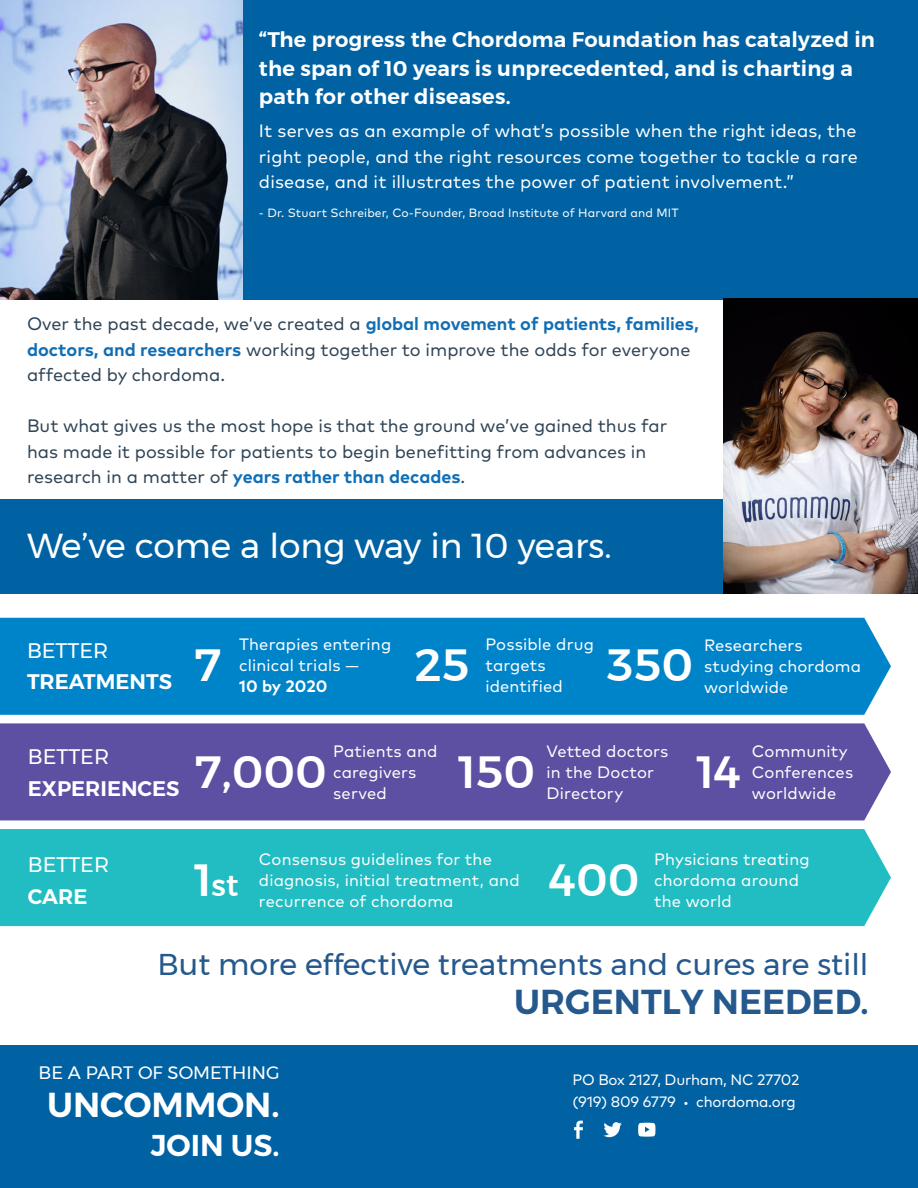
<style>
.page{position:relative;width:918px;height:1188px;background:#fff}
.page>*{position:absolute;margin:0;border:0;box-sizing:border-box;transform-origin:0 0}
.t1{font:500 45px "Montserrat";color:#fff}
.t2{font:34.5px "Montserrat";color:#fff}
.t3{font:600 34.5px "Montserrat";color:#25598d}
.t4{font:600 34.5px "Montserrat";color:#fff}
.t5{font:30px "Montserrat";color:#25598d}
.t6{font:600 30px "Montserrat";color:#fff}
.t7{font:500 30px "Montserrat";color:#fff}
.t8{font:600 21px/28.5px "Montserrat";letter-spacing:.01em;color:#fff}
.t9{font:21px/31.5px "Montserrat";color:#fff}
.t10{font:18px/25.5px "Mark Pro";color:#2f4456}
.t11{font:18px/25.5px "Mark Pro";letter-spacing:.01em;color:#fff;text-align:justify}
.t12{font:18px "Montserrat";color:#fff}
.t13{font:16.5px/21px "Mark Pro";letter-spacing:.01em;color:#fff}
.t14{font:15px "Mark Pro";letter-spacing:-.015em;color:#fff}
.t15{font:12px "Mark Pro";letter-spacing:.01em;color:#fff}
.s1{font-weight:700;color:#116eb5}
.s2{font-weight:700;color:#106eb6}
.s3{font-weight:400}
.s4{font-weight:700}
.s5{font-weight:600}
.s6{font-size:45px}
.s7{font-size:13.5px}
</style>
<div class="page">
<div style="left:0;top:1045px;width:918px;height:143px;background:#0062a3"></div>
<div style="left:0;top:500px;width:918px;height:94px;background:#0062a3"></div>
<div style="left:235px;top:0;width:683px;height:299px;background:#0062a3"></div>
<div style="left:0;top:618px;width:891px;height:97px;background:#0084c9"></div>
<div style="left:0;top:723px;width:891px;height:97px;background:#5d4fa1"></div>
<div style="left:0;top:829px;width:891px;height:97px;background:#21bdc2"></div>
<svg style="left:603px;top:1122px;width:19px;height:15px"></svg>
<svg style="left:574px;top:1121px;width:9px;height:18px"></svg>
<svg style="left:638px;top:1123px;width:17px;height:14px"></svg>
<img style="left:723px;top:299px;width:195px;height:295px">
<img style="left:0;top:0;width:243px;height:299px">
<p class="t8" style="left:259px;top:26px;width:618px">“The progress the Chordoma Foundation has catalyzed in the span of 10 years is unprecedented, and is charting a path for other diseases.</p>
<p class="t11" style="left:259px;top:117px;width:600px">It serves as an example of what’s possible when the right ideas, the right people, and the right resources come together to tackle a rare disease, and it illustrates the power of patient involvement.”</p>
<p class="t15" style="left:259px;top:204px;width:421px">- Dr. Stuart Schreiber, Co-Founder, Broad Institute of Harvard and MIT</p>
<p class="t10" style="left:27px;top:310px;width:673px">Over the past decade, we’ve created a <span class="s1">global movement of patients, families, doctors, and researchers</span> working together to improve the odds for everyone affected by chordoma.</p>
<p class="t10" style="left:27px;top:412px;width:642px">But what gives us the most hope is that the ground we’ve gained thus far has made it possible for patients to begin benefitting from advances in research in a matter of <span class="s2">years rather than decades</span>.</p>
<p class="t2" style="left:27px;top:520px;width:586px">We’ve come a long way in 10 years.</p>
<p class="t8" style="left:27px;top:634px;width:147px;line-height:31.5px"><span class="s3">BETTER<br></span>TREATMENTS</p>
<p class="t1" style="left:196px;top:630px;width:27px">7</p>
<p class="t13" style="left:239px;top:633px;width:154px">Therapies entering clinical trials —<br><span class="s4">10 by 2020</span></p>
<p class="t1" style="left:415px;top:630px;width:56px">25</p>
<p class="t13" style="left:485px;top:633px;width:110px">Possible drug targets identified</p>
<p class="t1" style="left:607px;top:630px;width:88px">350</p>
<p class="t13" style="left:704px;top:633px;width:159px">Researchers studying chordoma worldwide</p>
<p class="t8" style="left:28px;top:741px;width:153px;line-height:31.5px"><span class="s3">BETTER<br></span>EXPERIENCES</p>
<p class="t1" style="left:196px;top:736px;width:133px">7,000</p>
<p class="t13" style="left:333px;top:739px;width:106px">Patients and caregivers served</p>
<p class="t1" style="left:458px;top:736px;width:78px">150</p>
<p class="t13" style="left:547px;top:739px;width:123px">Vetted doctors in the Doctor<br>Directory</p>
<p class="t1" style="left:697px;top:736px;width:46px">14</p>
<p class="t13" style="left:752px;top:739px;width:103px">Community<br>Conferences worldwide</p>
<p class="t9" style="left:28px;top:849px;width:83px">BETTER<br><span class="s5">CARE</span></p>
<p class="t7" style="left:194px;top:861px;width:46px"><span class="s6">1</span>st</p>
<p class="t13" style="left:259px;top:847px;width:262px">Consensus guidelines for the diagnosis, initial treatment, and recurrence of chordoma</p>
<p class="t1" style="left:549px;top:844px;width:92px">400</p>
<p class="t13" style="left:654px;top:848px;width:157px">Physicians treating chordoma around the world</p>
<p class="t5" style="left:158px;top:942px;width:712px">But more effective treatments and cures are still</p>
<p class="t3" style="left:514px;top:974px;width:356px">URGENTLY NEEDED.</p>
<p class="t12" style="left:39px;top:1059px;width:242px">BE A PART OF SOMETHING</p>
<p class="t4" style="left:47px;top:1078px;width:234px">UNCOMMON.</p>
<p class="t6" style="left:151px;top:1121px;width:130px">JOIN US.</p>
<p class="t14" style="left:572px;top:1068px;width:229px">PO Box 2127, Durham, NC 27702</p>
<p class="t14" style="left:572px;top:1091px;width:225px">(919) 809 6779 <span class="s7">•</span> chordoma.org</p>
</div>
